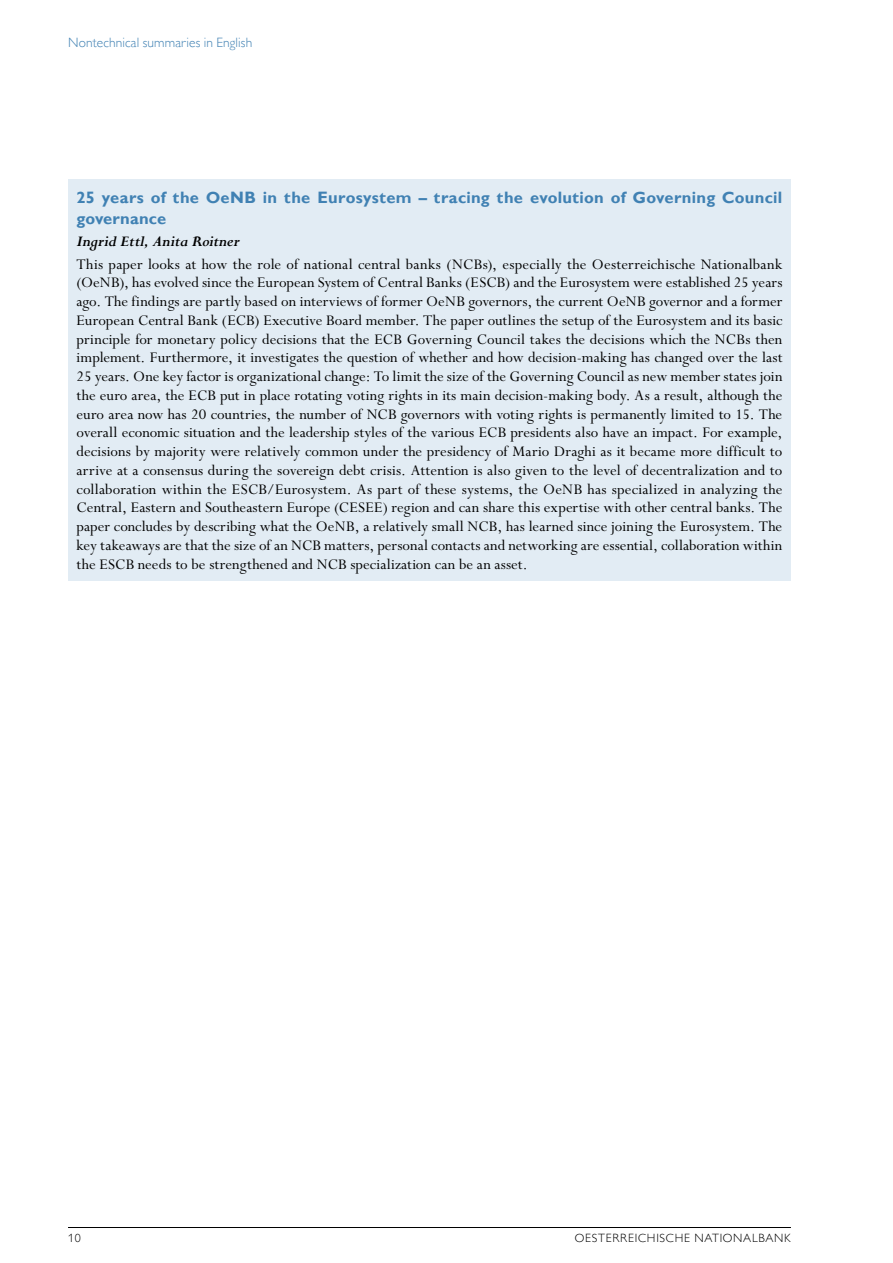
<style>
.page{position:relative;width:893px;height:1263px;background:#fff}
.page>*{position:absolute;margin:0;border:0;box-sizing:border-box;transform-origin:0 0}
.t1{font:16.5px/18.8px "Perpetua Std";letter-spacing:.005em;color:#000;text-align:justify}
.t2{font:700 16.5px/21px "Gill Sans MT Pro";letter-spacing:.015em;color:#4081b3}
.t3{font:italic 700 16.5px "Perpetua Std";letter-spacing:-.015em;color:#000}
.t4{font:300 13.5px "Gill Sans MT Pro";letter-spacing:.01em;color:#4081b3}
.t5{font:300 12px "Gill Sans MT Pro";letter-spacing:.06em;color:#000}
</style>
<div class="page">
<hr style="left:68px;top:1227px;width:723px;height:1px;background:#000">
<div style="left:68px;top:179px;width:723px;height:54px;background:#e2ecf4"></div>
<div style="left:68px;top:225px;width:723px;height:31px;background:#e2ecf4"></div>
<div style="left:68px;top:248px;width:723px;height:333px;background:#e2ecf4"></div>
<p class="t4" style="left:68px;top:35px;width:186px">Nontechnical summaries in English</p>
<p class="t2" style="left:77px;top:186px;width:707px">25 years of the OeNB in the Eurosystem – tracing the evolution of Governing Council governance</p>
<p class="t3" style="left:77px;top:232px;width:165px">Ingrid Ettl, Anita Roitner</p>
<p class="t1" style="left:77px;top:255px;width:708px">This paper looks at how the role of national central banks (NCBs), especially the Oesterreichische Nationalbank (OeNB), has evolved since the European System of Central Banks (ESCB) and the Eurosystem were established 25 years ago. The findings are partly based on interviews of former OeNB governors, the current OeNB governor and a former European Central Bank (ECB) Executive Board member. The paper outlines the setup of the Eurosystem and its basic principle for monetary policy decisions that the ECB Governing Council takes the decisions which the NCBs then implement. Furthermore, it investigates the question of whether and how decision-making has changed over the last 25 years. One key factor is organizational change: To limit the size of the Governing Council as new member states join the euro area, the ECB put in place rotating voting rights in its main decision-making body. As a result, although the euro area now has 20 countries, the number of NCB governors with voting rights is permanently limited to 15. The overall economic situation and the leadership styles of the various ECB presidents also have an impact. For example, decisions by majority were relatively common under the presidency of Mario Draghi as it became more difficult to arrive at a consensus during the sovereign debt crisis. Attention is also given to the level of decentralization and to collaboration within the ESCB/Eurosystem. As part of these systems, the OeNB has specialized in analyzing the Central, Eastern and Southeastern Europe (CESEE) region and can share this expertise with other central banks. The paper concludes by describing what the OeNB, a relatively small NCB, has learned since joining the Eurosystem. The key takeaways are that the size of an NCB matters, personal contacts and networking are essential, collaboration within the ESCB needs to be strengthened and NCB specialization can be an asset.</p>
<p class="t5" style="left:68px;top:1231px;width:14px">10</p>
<p class="t5" style="left:575px;top:1231px;width:218px">OESTERREICHISCHE NATIONALBANK</p>
</div>
